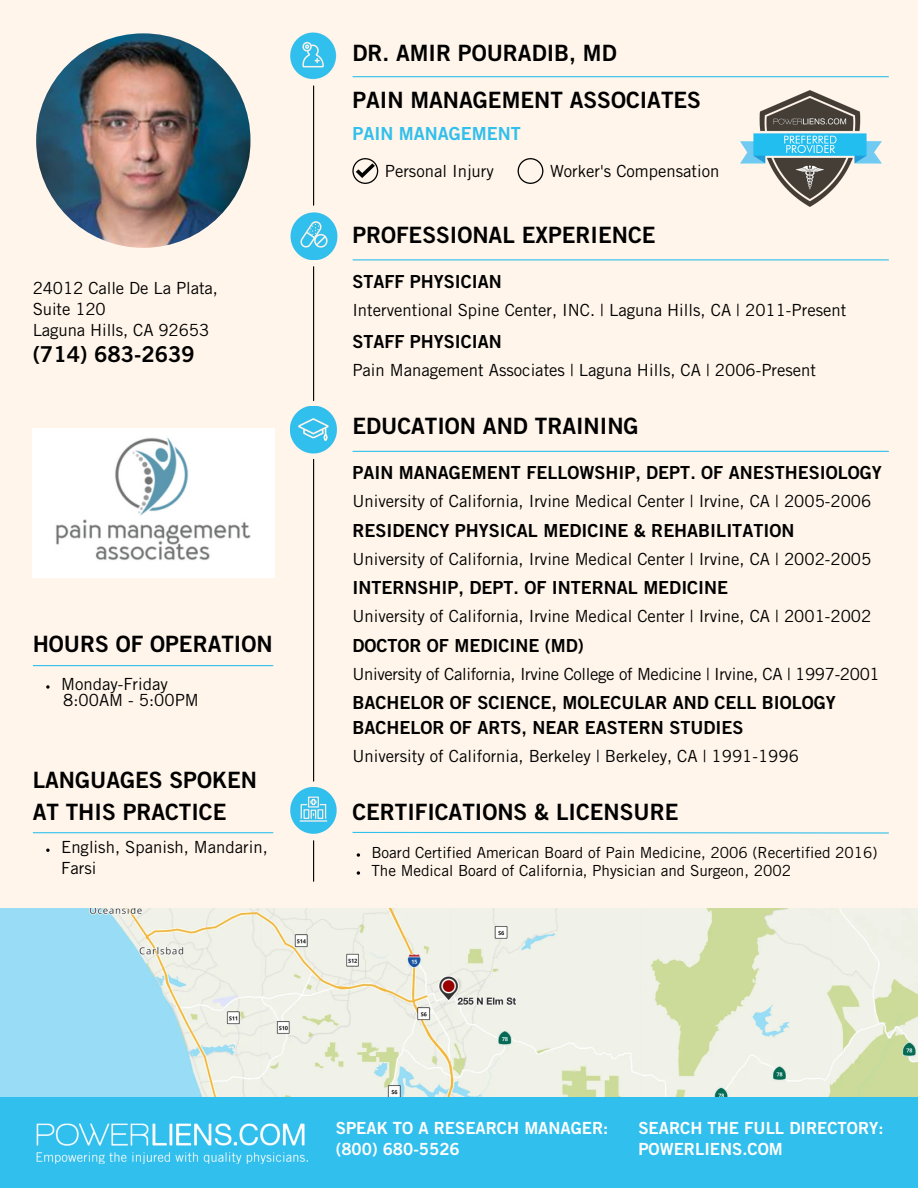
<style>
.page{position:relative;width:918px;height:1188px;background:#fff5ea}
.page>*{position:absolute;margin:0;border:0;box-sizing:border-box;transform-origin:0 0}
.t1{font:22.5px/31.5px "Trade Gothic LT Std Bd 2";color:#010101}
.t2{font:21.9px "Trade Gothic LT Std Bd 2";color:#010101}
.t3{font:18px "Trade Gothic LT Std Bd 2";color:#010101}
.t4{font:18px "Trade Gothic LT Std Bd 2";color:#31bfed}
.t5{font:16.8px/21.3px "Trade Gothic LT Std";color:#010101}
.t6{font:16.8px/21.3px "Trade Gothic LT Std Bd 2";color:#fff}
.t7{font:16.8px "Trade Gothic LT Std";letter-spacing:-.02em;color:#010101}
.t8{font:15.3px "Trade Gothic LT Std";color:#010101}
</style>
<div class="page">
<div style="left:0;top:1096px;width:918px;height:92px;background:#31bfed"></div>
<img style="left:36px;top:1123px;width:272px;height:41px">
<img style="left:36px;top:33px;width:215px;height:215px;border-radius:50%">
<img style="left:741px;top:90px;width:140px;height:116px">
<img style="left:290px;top:33px;width:47px;height:47px">
<hr style="left:353px;top:76px;width:535px;height:1px;background:#31bfed">
<hr style="left:313px;top:86px;width:1px;height:119px;background:#010101">
<img style="left:0;top:908px;width:918px;height:188px">
<svg style="left:518px;top:158px;width:25px;height:26px"></svg>
<svg style="left:352px;top:158px;width:26px;height:26px"></svg>
<hr style="left:33px;top:832px;width:240px;height:1px;background:#31bfed">
<svg style="left:46px;top:849px;width:4px;height:3px"></svg>
<hr style="left:33px;top:665px;width:240px;height:1px;background:#31bfed">
<svg style="left:46px;top:685px;width:4px;height:4px"></svg>
<hr style="left:353px;top:259px;width:535px;height:1px;background:#31bfed">
<img style="left:290px;top:213px;width:47px;height:47px">
<hr style="left:313px;top:267px;width:1px;height:134px;background:#010101">
<hr style="left:353px;top:451px;width:535px;height:1px;background:#31bfed">
<img style="left:290px;top:406px;width:46px;height:47px">
<hr style="left:313px;top:459px;width:1px;height:322px;background:#010101">
<img style="left:33px;top:429px;width:242px;height:148px">
<img style="left:290px;top:787px;width:46px;height:47px">
<svg style="left:352px;top:831px;width:537px;height:3px"></svg>
<hr style="left:313px;top:841px;width:1px;height:40px;background:#010101">
<svg style="left:357px;top:853px;width:3px;height:4px"></svg>
<svg style="left:357px;top:871px;width:3px;height:4px"></svg>
<p class="t5" style="left:33px;top:279px;width:187px">24012 Calle De La Plata,</p>
<p class="t5" style="left:33px;top:301px;width:75px">Suite 120</p>
<p class="t5" style="left:33px;top:322px;width:178px">Laguna Hills, CA 92653</p>
<p class="t2" style="left:33px;top:346px;width:164px">(714) 683-2639</p>
<p class="t1" style="left:33px;top:631px;width:242px">HOURS OF OPERATION</p>
<p class="t5" style="left:61px;top:675px;width:108px">Monday-Friday</p>
<p class="t5" style="left:63px;top:691px;width:137px">8:00AM - 5:00PM</p>
<p class="t1" style="left:33px;top:767px;width:226px">LANGUAGES SPOKEN<br>AT THIS PRACTICE</p>
<p class="t5" style="left:61px;top:839px;width:208px">English, Spanish, Mandarin,<br>Farsi</p>
<p class="t1" style="left:352px;top:40px;width:266px">DR. AMIR POURADIB, MD</p>
<p class="t1" style="left:352px;top:88px;width:350px">PAIN MANAGEMENT ASSOCIATES</p>
<p class="t4" style="left:352px;top:127px;width:170px">PAIN MANAGEMENT</p>
<p class="t5" style="left:385px;top:162px;width:111px">Personal Injury</p>
<p class="t5" style="left:550px;top:162px;width:171px">Worker's Compensation</p>
<p class="t1" style="left:352px;top:222px;width:305px">PROFESSIONAL EXPERIENCE</p>
<p class="t3" style="left:352px;top:275px;width:151px">STAFF PHYSICIAN</p>
<p class="t5" style="left:352px;top:301px;width:495px">Interventional Spine Center, INC. | Laguna Hills, CA | 2011-Present</p>
<p class="t3" style="left:352px;top:335px;width:151px">STAFF PHYSICIAN</p>
<p class="t5" style="left:352px;top:361px;width:465px">Pain Management Associates | Laguna Hills, CA | 2006-Present</p>
<p class="t1" style="left:352px;top:414px;width:288px">EDUCATION AND TRAINING</p>
<p class="t3" style="left:352px;top:466px;width:531px">PAIN MANAGEMENT FELLOWSHIP, DEPT. OF ANESTHESIOLOGY</p>
<p class="t5" style="left:352px;top:493px;width:520px">University of California, Irvine Medical Center | Irvine, CA | 2005-2006</p>
<p class="t3" style="left:352px;top:524px;width:443px">RESIDENCY PHYSICAL MEDICINE &amp; REHABILITATION</p>
<p class="t5" style="left:352px;top:550px;width:520px">University of California, Irvine Medical Center | Irvine, CA | 2002-2005</p>
<p class="t3" style="left:352px;top:581px;width:377px">INTERNSHIP, DEPT. OF INTERNAL MEDICINE</p>
<p class="t5" style="left:352px;top:608px;width:520px">University of California, Irvine Medical Center | Irvine, CA | 2001-2002</p>
<p class="t3" style="left:352px;top:639px;width:233px">DOCTOR OF MEDICINE (MD)</p>
<p class="t7" style="left:352px;top:668px;width:529px">University of California, Irvine College of Medicine | Irvine, CA | 1997-2001</p>
<p class="t3" style="left:352px;top:696px;width:485px">BACHELOR OF SCIENCE, MOLECULAR AND CELL BIOLOGY</p>
<p class="t3" style="left:352px;top:721px;width:392px">BACHELOR OF ARTS, NEAR EASTERN STUDIES</p>
<p class="t5" style="left:352px;top:748px;width:448px">University of California, Berkeley | Berkeley, CA | 1991-1996</p>
<p class="t1" style="left:352px;top:799px;width:328px">CERTIFICATIONS &amp; LICENSURE</p>
<p class="t8" style="left:371px;top:847px;width:508px">Board Certified American Board of Pain Medicine, 2006 (Recertified 2016)</p>
<p class="t8" style="left:371px;top:865px;width:421px">The Medical Board of California, Physician and Surgeon, 2002</p>
<p class="t6" style="left:336px;top:1120px;width:274px">SPEAK TO A RESEARCH MANAGER:</p>
<p class="t6" style="left:336px;top:1141px;width:125px">(800) 680-5526</p>
<p class="t6" style="left:638px;top:1120px;width:247px">SEARCH THE FULL DIRECTORY:<br>POWERLIENS.COM</p>
</div>
